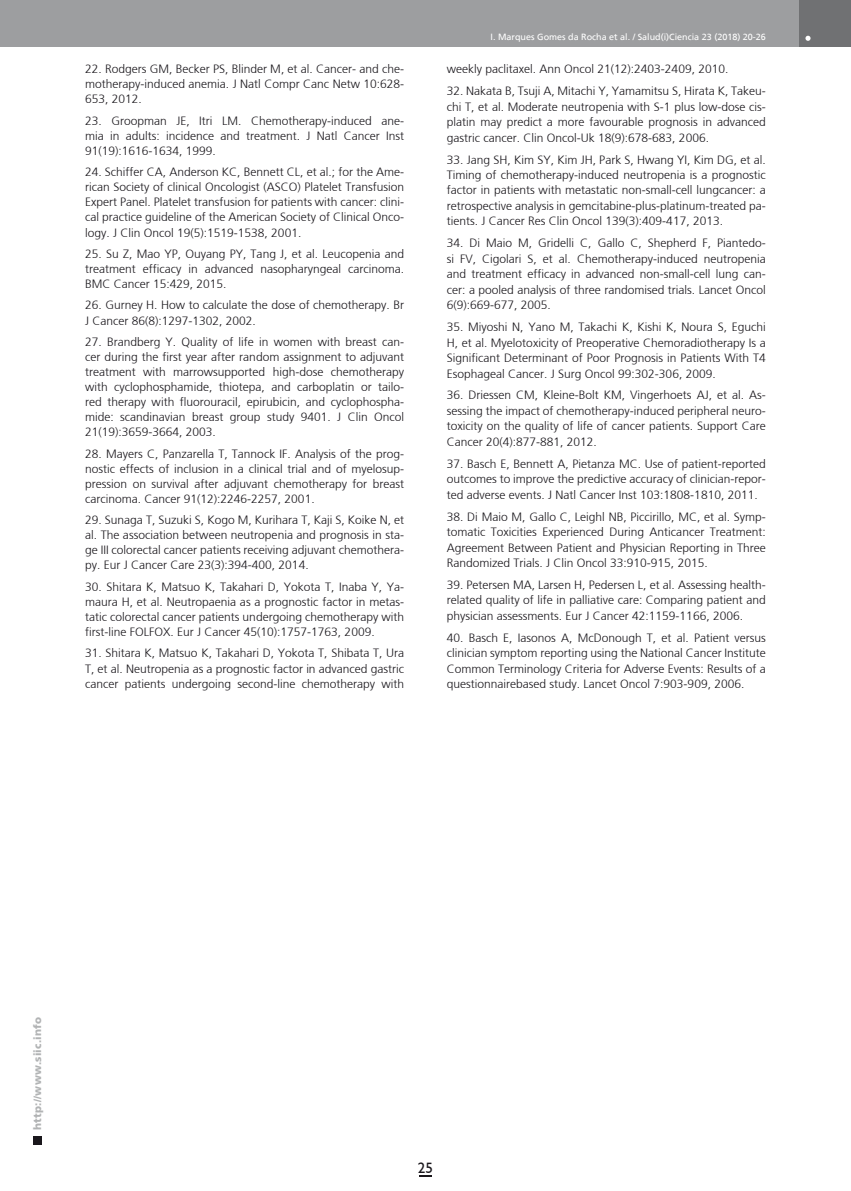
<style>
.page{position:relative;width:851px;height:1191px;background:#fff}
.page>*{position:absolute;margin:0;border:0;box-sizing:border-box;transform-origin:0 0}
.t1{font:15px "Humanist 521 BT";color:#1a171c}
.t2{font:300 12px/15px "Frutiger";color:#1a171c;text-align:justify}
.t3{font:900 10.5px "Frutiger";letter-spacing:.015em;color:#b1b3b4}
.t4{font:9px "Frutiger";color:#fff}
</style>
<div class="page">
<div style="left:33px;top:1135px;width:9px;height:9px;background:#1a171c"></div>
<div style="left:1px;top:0;width:812px;height:47px;background:#9d9ea0"></div>
<div style="left:799px;top:0;width:51px;height:47px;background:#707173"></div>
<svg style="left:805px;top:36px;width:5px;height:5px"></svg>
<svg style="left:419px;top:1175px;width:12px;height:1px"></svg>
<p class="t2" style="left:85px;top:62px;width:320px">22. Rodgers GM, Becker PS, Blinder M, et al. Cancer- and che&shy;motherapy-induced anemia. J Natl Compr Canc Netw 10:628- 653, 2012.</p>
<p class="t2" style="left:85px;top:113px;width:320px">23. Groopman JE, Itri LM. Chemotherapy-induced ane&shy;mia in adults: incidence and treatment. J Natl Cancer Inst 91(19):1616-1634, 1999.</p>
<p class="t2" style="left:85px;top:165px;width:320px">24. Schiffer CA, Anderson KC, Bennett CL, et al.; for the Ame&shy;rican Society of clinical Oncologist (ASCO) Platelet Transfusion Expert Panel. Platelet transfusion for patients with cancer: clini&shy;cal practice guideline of the American Society of Clinical Onco&shy;logy. J Clin Oncol 19(5):1519-1538, 2001.</p>
<p class="t2" style="left:85px;top:246px;width:320px">25. Su Z, Mao YP, Ouyang PY, Tang J, et al. Leucopenia and treatment efficacy in advanced nasopharyngeal carcinoma.<br>BMC Cancer 15:429, 2015.</p>
<p class="t2" style="left:85px;top:298px;width:320px">26. Gurney H. How to calculate the dose of chemotherapy. Br<br>J Cancer 86(8):1297-1302, 2002.</p>
<p class="t2" style="left:85px;top:334px;width:320px">27. Brandberg Y. Quality of life in women with breast can&shy;cer during the first year after random assignment to adjuvant treatment with marrowsupported high-dose chemotherapy with cyclophosphamide, thiotepa, and carboplatin or tailo&shy;red therapy with fluorouracil, epirubicin, and cyclophospha&shy;mide: scandinavian breast group study 9401. J Clin Oncol 21(19):3659-3664, 2003.</p>
<p class="t2" style="left:85px;top:446px;width:320px">28. Mayers C, Panzarella T, Tannock IF. Analysis of the prog&shy;nostic effects of inclusion in a clinical trial and of myelosup&shy;pression on survival after adjuvant chemotherapy for breast carcinoma. Cancer 91(12):2246-2257, 2001.</p>
<p class="t2" style="left:85px;top:512px;width:320px">29. Sunaga T, Suzuki S, Kogo M, Kurihara T, Kaji S, Koike N, et al. The association between neutropenia and prognosis in sta&shy;ge III colorectal cancer patients receiving adjuvant chemothera&shy;py. Eur J Cancer Care 23(3):394-400, 2014.</p>
<p class="t2" style="left:85px;top:579px;width:320px">30. Shitara K, Matsuo K, Takahari D, Yokota T, Inaba Y, Ya&shy;maura H, et al. Neutropaenia as a prognostic factor in metas&shy;tatic colorectal cancer patients undergoing chemotherapy with first-line FOLFOX. Eur J Cancer 45(10):1757-1763, 2009.</p>
<p class="t2" style="left:85px;top:646px;width:320px">31. Shitara K, Matsuo K, Takahari D, Yokota T, Shibata T, Ura T, et al. Neutropenia as a prognostic factor in advanced gastric cancer patients undergoing second-line chemotherapy with</p>
<p class="t4" style="left:490px;top:31px;width:277px">I. Marques Gomes da Rocha et al. / Salud(i)Ciencia 23 (2018) 20-26</p>
<p class="t2" style="left:446px;top:62px;width:283px">weekly paclitaxel. Ann Oncol 21(12):2403-2409, 2010.</p>
<p class="t2" style="left:446px;top:83px;width:320px;line-height:15.5px">32. Nakata B, Tsuji A, Mitachi Y, Yamamitsu S, Hirata K, Takeu&shy;chi T, et al. Moderate neutropenia with S-1 plus low-dose cis&shy;platin may predict a more favourable prognosis in advanced gastric cancer. Clin Oncol-Uk 18(9):678-683, 2006.</p>
<p class="t2" style="left:446px;top:152px;width:320px;line-height:15.5px">33. Jang SH, Kim SY, Kim JH, Park S, Hwang YI, Kim DG, et al.<br>Timing of chemotherapy-induced neutropenia is a prognostic factor in patients with metastatic non-small-cell lungcancer: a retrospective analysis in gemcitabine-plus-platinum-treated pa&shy;tients. J Cancer Res Clin Oncol 139(3):409-417, 2013.</p>
<p class="t2" style="left:446px;top:235px;width:320px;line-height:15.5px">34. Di Maio M, Gridelli C, Gallo C, Shepherd F, Piantedo&shy;si FV, Cigolari S, et al. Chemotherapy-induced neutropenia and treatment efficacy in advanced non-small-cell lung can&shy;cer: a pooled analysis of three randomised trials. Lancet Oncol 6(9):669-677, 2005.</p>
<p class="t2" style="left:446px;top:319px;width:320px;line-height:15.5px">35. Miyoshi N, Yano M, Takachi K, Kishi K, Noura S, Eguchi H, et al. Myelotoxicity of Preoperative Chemoradiotherapy Is a Significant Determinant of Poor Prognosis in Patients With T4<br>Esophageal Cancer. J Surg Oncol 99:302-306, 2009.</p>
<p class="t2" style="left:446px;top:387px;width:320px;line-height:15.5px">36. Driessen CM, Kleine-Bolt KM, Vingerhoets AJ, et al. As&shy;sessing the impact of chemotherapy-induced peripheral neuro&shy;toxicity on the quality of life of cancer patients. Support Care Cancer 20(4):877-881, 2012.</p>
<p class="t2" style="left:446px;top:456px;width:320px;line-height:15.5px">37. Basch E, Bennett A, Pietanza MC. Use of patient-reported outcomes to improve the predictive accuracy of clinician-repor&shy;ted adverse events. J Natl Cancer Inst 103:1808-1810, 2011.</p>
<p class="t2" style="left:446px;top:509px;width:320px;line-height:15.5px">38. Di Maio M, Gallo C, Leighl NB, Piccirillo, MC, et al. Symp&shy;tomatic Toxicities Experienced During Anticancer Treatment:<br>Agreement Between Patient and Physician Reporting in Three Randomized Trials. J Clin Oncol 33:910-915, 2015.</p>
<p class="t2" style="left:446px;top:577px;width:320px;line-height:15.5px">39. Petersen MA, Larsen H, Pedersen L, et al. Assessing health&shy;related quality of life in palliative care: Comparing patient and physician assessments. Eur J Cancer 42:1159-1166, 2006.</p>
<p class="t2" style="left:446px;top:630px;width:320px;line-height:15.5px">40. Basch E, Iasonos A, McDonough T, et al. Patient versus clinician symptom reporting using the National Cancer Institute Common Terminology Criteria for Adverse Events: Results of a questionnairebased study. Lancet Oncol 7:903-909, 2006.</p>
<p class="t3" style="left:31px;top:1129px;width:114px;rotate:-90deg">http://www.siic.info</p>
<p class="t1" style="left:418px;top:1158px;width:17px">25</p>
</div>
